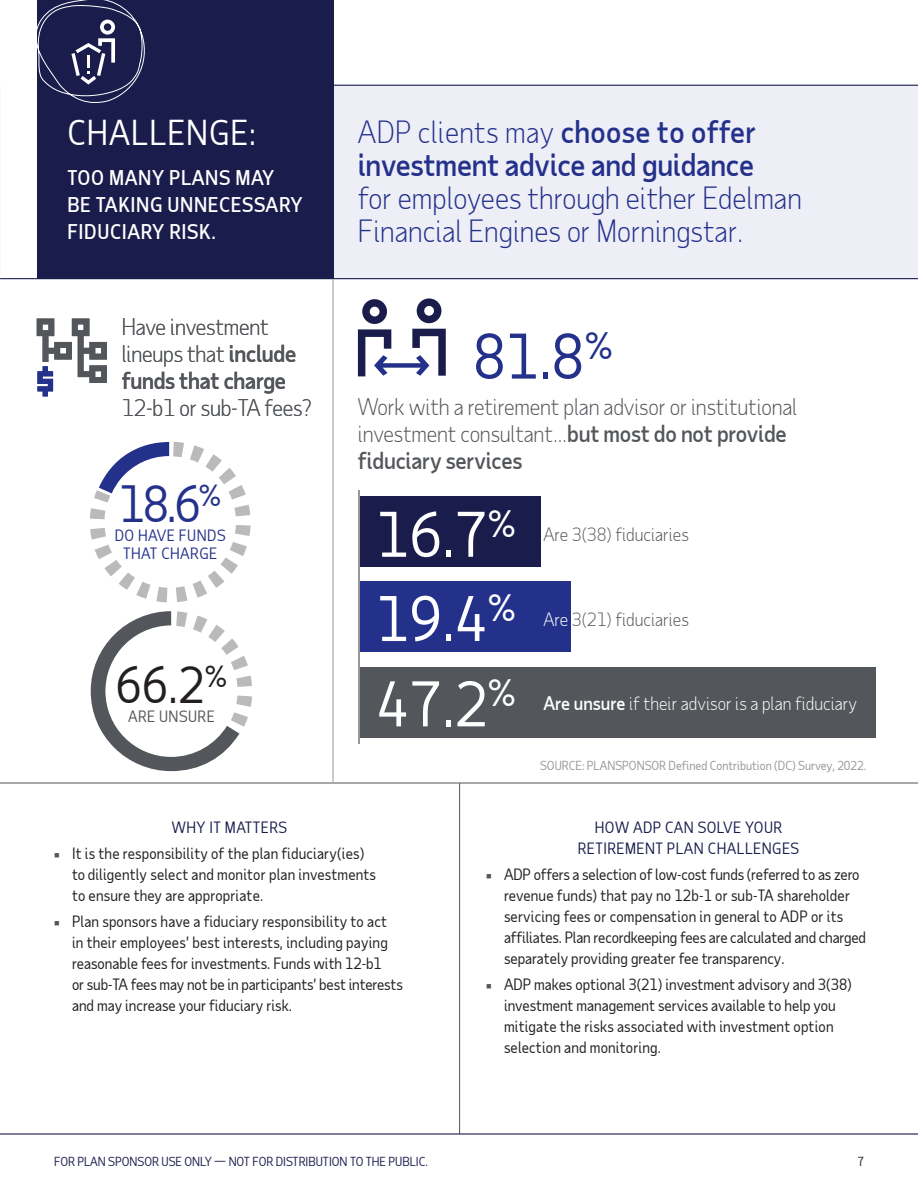
<style>
.page{position:relative;width:918px;height:1188px;background:#fff}
.page>*{position:absolute;margin:0;border:0;box-sizing:border-box;transform-origin:0 0}
._2019_-_Body_Copy{font:60px "Taub Sans";color:#fff}
._2019_-_Body_Copy-2{font:60px "Taub Sans";color:#24318b}
._2019_-_Body_Copy-3{font:48px "Taub Sans";color:#24318b}
._2019_-_Body_Copy-4{font:48px "Taub Sans";color:#231f20}
._2019_-_Body_Copy-5{font:33px "Taub Sans";letter-spacing:.03em;color:#fff}
._2019_-_Body_Copy-6{font:300 30px/33px "Taub Sans";color:#24318b}
._2019_-_Body_Copy-7{font:300 22.5px/27px "Taub Sans";letter-spacing:-.01em;color:#53565a}
._2019_-_Body_Copy-8{font:500 19.5px/27px "Taub Sans";letter-spacing:.03em;color:#fff}
._2019_-_Body_Copy-9{font:300 18px "Taub Sans";color:#fff}
._2019_-_Body_Copy-10{font:300 18px "Taub Sans";color:#53565a}
.t1{font:15px/21px "Taub Sans";color:#231f20}
._2019_-_CTA_-_Copy{font:15px/21px "Taub Sans";letter-spacing:.03em;color:#1a1d4c;text-align:center}
._2019_-_CTA_-_Copy-2{font:15px/18px "Taub Sans";letter-spacing:.03em;color:#24318b;text-align:center}
._2019_-_CTA_-_Copy-3{font:15px "Taub Sans";letter-spacing:.03em;color:#53565a}
._2019_-_Source___Footer{font:12px "Taub Sans";color:#99969a}
.t2{font:12px "Taub Sans";color:#1a1d4c}
.t3{font:12px "Taub Sans";color:#231f20}
.s1{font-weight:500}
.s2{color:#fff}
</style>
<div class="page">
<hr style="left:459px;top:783px;width:1px;height:351px;background:#63656a">
<hr style="left:0;top:782px;width:918px;height:2px;background:#63656a">
<div style="left:333px;top:85px;width:585px;height:194px;background:#eeeef6"></div>
<hr style="left:0;top:278px;width:918px;height:1px;background:#1a1d4c">
<hr style="left:241px;top:85px;width:677px;height:1px;background:#1a1d4c">
<div style="left:37px;top:0;width:297px;height:278px;background:#1a1d4c"></div>
<svg style="left:37px;top:0;width:108px;height:103px"></svg>
<hr style="left:0;top:1133px;width:918px;height:2px;background:#1a1d4c">
<hr style="left:333px;top:279px;width:1px;height:504px;background:#bbb9bb">
<svg style="left:37px;top:319px;width:70px;height:77px"></svg>
<svg style="left:358px;top:298px;width:88px;height:78px"></svg>
<div style="left:358px;top:667px;width:518px;height:71px;background:#53565a"></div>
<div style="left:358px;top:581px;width:212px;height:71px;background:#24318b"></div>
<div style="left:358px;top:496px;width:183px;height:71px;background:#1a1d4c"></div>
<hr style="left:358px;top:490px;width:2px;height:254px;background:#99969a">
<svg style="left:156px;top:587px;width:11px;height:15px"></svg>
<svg style="left:90px;top:528px;width:60px;height:71px"></svg>
<svg style="left:176px;top:542px;width:71px;height:60px"></svg>
<svg style="left:235px;top:525px;width:16px;height:11px"></svg>
<svg style="left:190px;top:445px;width:60px;height:71px"></svg>
<svg style="left:90px;top:442px;width:94px;height:78px"></svg>
<svg style="left:91px;top:611px;width:161px;height:160px"></svg>
<p class="_2019_-_Body_Copy-5" style="left:68px;top:111px;width:190px">CHALLENGE:</p>
<p class="_2019_-_Body_Copy-8" style="left:68px;top:164px;width:237px">TOO MANY PLANS MAY<br>BE TAKING UNNECESSARY<br>FIDUCIARY RISK.</p>
<p class="_2019_-_Body_Copy-7" style="left:122px;top:313px;width:192px">Have investment lineups that <span class="s1">include funds that charge<br></span>12-b1 or sub-TA fees?</p>
<p class="_2019_-_Body_Copy-3" style="left:119px;top:473px;width:104px">18.6<sup>%</sup></p>
<p class="_2019_-_CTA_-_Copy-2" style="left:115px;top:526px;width:112px">DO HAVE FUNDS<br>THAT CHARGE</p>
<p class="_2019_-_Body_Copy-4" style="left:115px;top:654px;width:114px">66.2<sup>%</sup></p>
<p class="_2019_-_CTA_-_Copy-3" style="left:128px;top:707px;width:88px">ARE UNSURE</p>
<p class="_2019_-_Body_Copy-6" style="left:358px;top:115px;width:446px">ADP clients may <span class="s1">choose to offer investment advice and guidance<br></span>for employees through either Edelman Financial Engines or Morningstar.</p>
<p class="_2019_-_Body_Copy-2" style="left:473px;top:318px;width:142px">81.8<sup>%</sup></p>
<p class="_2019_-_Body_Copy-7" style="left:358px;top:393px;width:441px">Work with a retirement plan advisor or institutional investment consultant…<span class="s1">but most do not provide fiduciary services</span></p>
<p class="_2019_-_Body_Copy" style="left:376px;top:496px;width:142px">16.7<sup>%</sup></p>
<p class="_2019_-_Body_Copy" style="left:376px;top:580px;width:142px">19.4<sup>%</sup></p>
<p class="_2019_-_Body_Copy" style="left:376px;top:666px;width:142px">47.2<sup>%</sup></p>
<p class="_2019_-_Body_Copy-10" style="left:543px;top:523px;width:147px">Are 3(38) fiduciaries</p>
<p class="_2019_-_Body_Copy-10" style="left:543px;top:608px;width:147px"><span class="s2">Are</span> 3(21) fiduciaries</p>
<p class="_2019_-_Body_Copy-9" style="left:543px;top:692px;width:315px"><span class="s1">Are unsure</span> if their advisor is a plan fiduciary</p>
<p class="_2019_-_Source___Footer" style="left:540px;top:758px;width:328px">SOURCE: PLANSPONSOR Defined Contribution (DC) Survey, 2022.</p>
<p class="_2019_-_CTA_-_Copy" style="left:172px;top:816px;width:117px">WHY IT MATTERS</p>
<p class="t1" style="left:72px;top:843px;width:306px">It is the responsibility of the plan fiduciary(ies) to diligently select and monitor plan investments to ensure they are appropriate.</p>
<p class="t1" style="left:72px;top:911px;width:332px">Plan sponsors have a fiduciary responsibility to act<br>in their employees’ best interests, including paying reasonable fees for investments. Funds with 12-b1<br>or sub-TA fees may not be in participants’ best interests and may increase your fiduciary risk.</p>
<p class="_2019_-_CTA_-_Copy" style="left:578px;top:816px;width:223px">HOW ADP CAN SOLVE YOUR<br>RETIREMENT PLAN CHALLENGES</p>
<p class="t1" style="left:504px;top:864px;width:364px">ADP offers a selection of low-cost funds (referred to as zero revenue funds) that pay no 12b-1 or sub-TA shareholder servicing fees or compensation in general to ADP or its affiliates. Plan recordkeeping fees are calculated and charged separately providing greater fee transparency.</p>
<p class="t1" style="left:504px;top:974px;width:349px">ADP makes optional 3(21) investment advisory and 3(38) investment management services available to help you mitigate the risks associated with investment option selection and monitoring.</p>
<p class="t2" style="left:54px;top:1153px;width:375px">FOR PLAN SPONSOR USE ONLY — NOT FOR DISTRIBUTION TO THE PUBLIC.</p>
<p class="t3" style="left:857px;top:1154px;width:8px">7</p>
</div>
